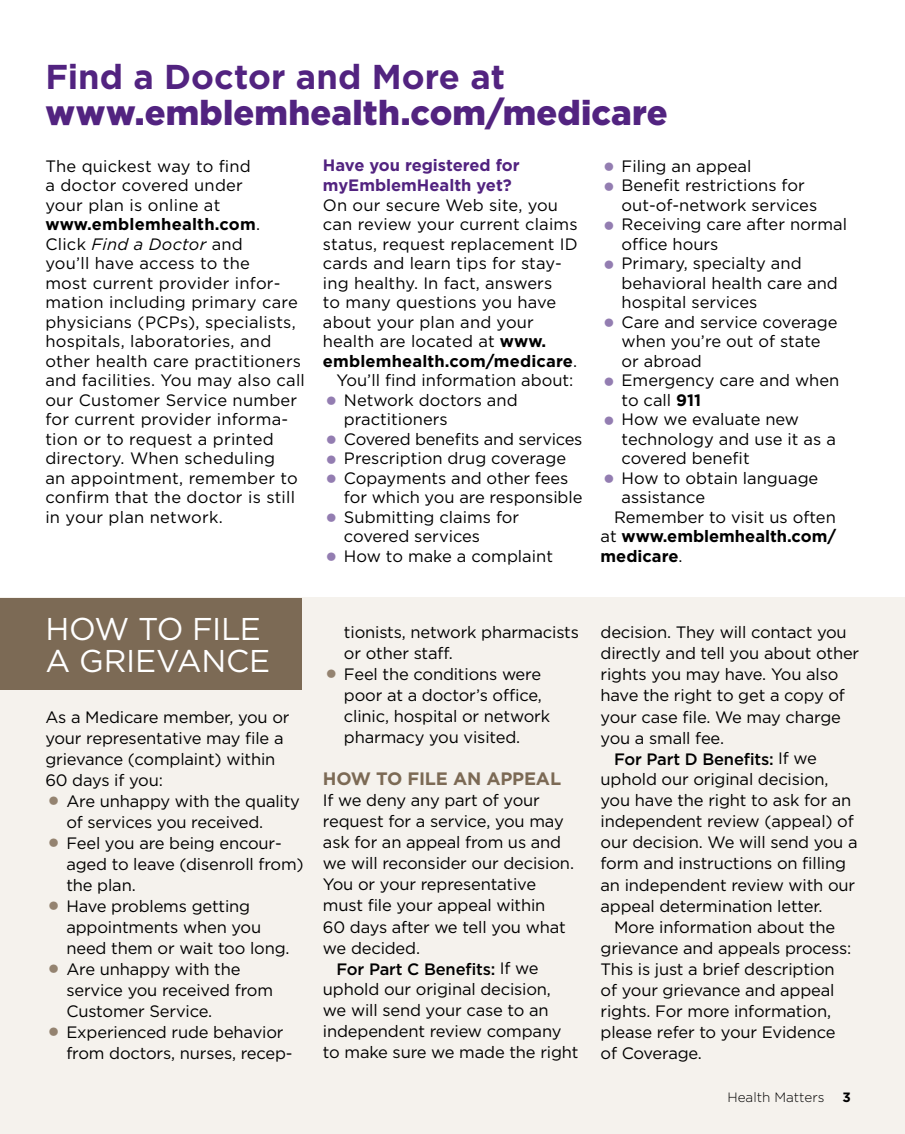
<style>
.page{position:relative;width:905px;height:1134px;background:#fff}
.page>*{position:absolute;margin:0;border:0;box-sizing:border-box;transform-origin:0 0}
.t1{font:900 34.5px "Gotham";letter-spacing:.005em;color:#522380}
.t2{font:700 34.5px "Gotham";color:#522380}
.t3{font:31.5px/31.5px "Gotham";letter-spacing:-.02em;color:#fff}
.t4{font:700 18px "Gotham";letter-spacing:-.01em;color:#7c6a55}
.t5{font:16.5px/21px "Gotham";letter-spacing:-.01em;color:#000}
.t6{font:16.5px/19.5px "Gotham";letter-spacing:.015em;color:#000}
.t7{font:16.5px "Gotham";letter-spacing:.01em;color:#000}
.t8{font:700 16.5px "Gotham";color:#000}
.t9{font:500 16.5px "Gotham";letter-spacing:-.01em;color:#000}
.t10{font:700 16.5px/19.5px "Gotham";color:#522380}
.t11{font:300 13.5px "Gotham";color:#000}
.t12{font:700 13.5px "Gotham";color:#000}
.s1{font-weight:700}
.s2{font-style:italic}
.s3{font-weight:400}
</style>
<div class="page">
<div style="left:0;top:598px;width:904px;height:536px;background:#f5f2ed"></div>
<div style="left:0;top:598px;width:302px;height:91px;background:#7c6a55"></div>
<h1 class="t2" style="left:46px;top:54px;width:461px">Find a Doctor and More at</h1>
<h1 class="t1" style="left:46px;top:89px;width:623px">www.emblemhealth.com/medicare</h1>
<p class="t6" style="left:45px;top:156px;width:261px">The quickest way to find<br>a doctor covered under<br>your plan is online at <span class="s1">www.emblemhealth.com</span>.<br>Click <span class="s2">Find a Doctor</span> and<br>you’ll have access to the<br>most current provider infor&shy;mation including primary care physicians (PCPs), specialists, hospitals, laboratories, and other health care practitioners and facilities. You may also call our Customer Service number for current provider informa&shy;tion or to request a printed directory. When scheduling<br>an appointment, remember to confirm that the doctor is still in your plan network.</p>
<p class="t10" style="left:323px;top:156px;width:198px">Have you registered for myEmblemHealth yet?</p>
<p class="t7" style="left:323px;top:194px;width:237px">On our secure Web site, you</p>
<p class="t7" style="left:323px;top:214px;width:256px">can review your current claims</p>
<p class="t7" style="left:323px;top:233px;width:256px">status, request replacement ID</p>
<p class="t7" style="left:323px;top:253px;width:240px">cards and learn tips for stay-</p>
<p class="t7" style="left:323px;top:272px;width:231px">ing healthy. In fact, answers</p>
<p class="t7" style="left:323px;top:292px;width:235px">to many questions you have</p>
<p class="t7" style="left:323px;top:311px;width:212px">about your plan and your</p>
<p class="t7" style="left:323px;top:331px;width:225px">health are located at <span class="s1">www.</span></p>
<p class="t8" style="left:323px;top:350px;width:256px">emblemhealth.com/medicare<span class="s3">.</span></p>
<p class="t5" style="left:336px;top:369px;width:238px">You’ll find information about:</p>
<p class="t5" style="left:344px;top:389px;width:175px">Network doctors and</p>
<p class="t5" style="left:344px;top:408px;width:105px">practitioners</p>
<p class="t5" style="left:344px;top:428px;width:240px">Covered benefits and services</p>
<p class="t5" style="left:344px;top:447px;width:224px">Prescription drug coverage</p>
<p class="t5" style="left:344px;top:467px;width:226px">Copayments and other fees</p>
<p class="t5" style="left:344px;top:486px;width:240px">for which you are responsible</p>
<p class="t5" style="left:344px;top:506px;width:177px">Submitting claims for</p>
<p class="t5" style="left:344px;top:525px;width:138px">covered services</p>
<p class="t5" style="left:344px;top:545px;width:210px">How to make a complaint</p>
<p class="t5" style="left:621px;top:155px;width:131px">Filing an appeal</p>
<p class="t5" style="left:621px;top:174px;width:185px">Benefit restrictions for</p>
<p class="t5" style="left:621px;top:194px;width:197px">out-of-network services</p>
<p class="t5" style="left:621px;top:213px;width:227px">Receiving care after normal</p>
<p class="t5" style="left:621px;top:233px;width:98px">office hours</p>
<p class="t5" style="left:621px;top:252px;width:181px">Primary, specialty and</p>
<p class="t5" style="left:621px;top:272px;width:218px">behavioral health care and</p>
<p class="t5" style="left:621px;top:291px;width:137px">hospital services</p>
<p class="t5" style="left:621px;top:311px;width:217px">Care and service coverage</p>
<p class="t5" style="left:621px;top:330px;width:200px">when you’re out of state</p>
<p class="t5" style="left:621px;top:350px;width:82px">or abroad</p>
<p class="t5" style="left:621px;top:369px;width:219px">Emergency care and when</p>
<p class="t5" style="left:621px;top:389px;width:81px">to call <span class="s1">911</span></p>
<p class="t5" style="left:621px;top:408px;width:179px">How we evaluate new</p>
<p class="t5" style="left:621px;top:428px;width:216px">technology and use it as a</p>
<p class="t5" style="left:621px;top:447px;width:130px">covered benefit</p>
<p class="t5" style="left:621px;top:467px;width:198px">How to obtain language</p>
<p class="t5" style="left:621px;top:486px;width:85px">assistance</p>
<p class="t5" style="left:614px;top:506px;width:223px">Remember to visit us often</p>
<p class="t8" style="left:600px;top:525px;width:237px"><span class="s3">at</span> www.emblemhealth.com/</p>
<p class="t8" style="left:600px;top:545px;width:83px">medicare<span class="s3">.</span></p>
<h2 class="t3" style="left:45px;top:613px;width:212px;text-indent:93px">to Fi le a Grievance</h2>
<h2 class="t3" style="left:45px;top:613px;width:54px">How</h2>
<p class="t5" style="left:45px;top:707px;width:246px">As a Medicare member, you or your representative may file a grievance (complaint) within<br>60 days if you:</p>
<p class="t5" style="left:66px;top:791px;width:239px">Are unhappy with the quality of services you received.<br>Feel you are being encour&shy;aged to leave (disenroll from) the plan.<br>Have problems getting appointments when you need them or wait too long.<br>Are unhappy with the<br>service you received from<br>Customer Service.<br>Experienced rude behavior from doctors, nurses, recep-</p>
<p class="t5" style="left:344px;top:622px;width:236px">tionists, network pharmacists or other staff.<br>Feel the conditions were poor at a doctor’s office, clinic, hospital or network pharmacy you visited.</p>
<p class="t4" style="left:323px;top:767px;width:32px">How</p>
<p class="t4" style="left:376px;top:767px;width:137px">to File an Appeal</p>
<p class="t5" style="left:323px;top:790px;width:218px">If we deny any part of your</p>
<p class="t5" style="left:323px;top:811px;width:242px">request for a service, you may</p>
<p class="t5" style="left:323px;top:832px;width:240px">ask for an appeal from us and</p>
<p class="t5" style="left:323px;top:853px;width:252px">we will reconsider our decision.</p>
<p class="t5" style="left:323px;top:874px;width:215px">You or your representative</p>
<p class="t5" style="left:323px;top:895px;width:224px">must file your appeal within</p>
<p class="t5" style="left:323px;top:916px;width:244px">60 days after we tell you what</p>
<p class="t5" style="left:323px;top:937px;width:99px">we decided.</p>
<p class="t9" style="left:336px;top:958px;width:203px">For Part C Benefits: <span class="s3">If we</span></p>
<p class="t5" style="left:323px;top:979px;width:229px">uphold our original decision,</p>
<p class="t5" style="left:323px;top:1000px;width:227px">we will send your case to an</p>
<p class="t5" style="left:323px;top:1021px;width:240px">independent review company</p>
<p class="t5" style="left:323px;top:1042px;width:257px">to make sure we made the right</p>
<p class="t5" style="left:600px;top:622px;width:248px">decision. They will contact you</p>
<p class="t5" style="left:600px;top:643px;width:260px">directly and tell you about other</p>
<p class="t5" style="left:600px;top:664px;width:239px">rights you may have. You also</p>
<p class="t5" style="left:600px;top:685px;width:246px">have the right to get a copy of</p>
<p class="t5" style="left:600px;top:706px;width:242px">your case file. We may charge</p>
<p class="t5" style="left:600px;top:727px;width:125px">you a small fee.</p>
<p class="t9" style="left:614px;top:748px;width:204px">For Part D Benefits: <span class="s3">If we</span></p>
<p class="t5" style="left:600px;top:769px;width:229px">uphold our original decision,</p>
<p class="t5" style="left:600px;top:790px;width:252px">you have the right to ask for an</p>
<p class="t5" style="left:600px;top:811px;width:255px">independent review (appeal) of</p>
<p class="t5" style="left:600px;top:832px;width:258px">our decision. We will send you a</p>
<p class="t5" style="left:600px;top:853px;width:247px">form and instructions on filling</p>
<p class="t5" style="left:600px;top:874px;width:256px">an independent review with our</p>
<p class="t5" style="left:600px;top:895px;width:223px">appeal determination letter.</p>
<p class="t5" style="left:614px;top:916px;width:223px">More information about the</p>
<p class="t5" style="left:600px;top:937px;width:252px">grievance and appeals process:</p>
<p class="t5" style="left:600px;top:958px;width:236px">This is just a brief description</p>
<p class="t5" style="left:600px;top:979px;width:235px">of your grievance and appeal</p>
<p class="t5" style="left:600px;top:1000px;width:232px">rights. For more information,</p>
<p class="t5" style="left:600px;top:1021px;width:236px">please refer to your Evidence</p>
<p class="t5" style="left:600px;top:1042px;width:103px">of Coverage.</p>
<p class="t11" style="left:727px;top:1089px;width:98px">Health Matters</p>
<p class="t12" style="left:842px;top:1088px;width:10px">3</p>
</div>
